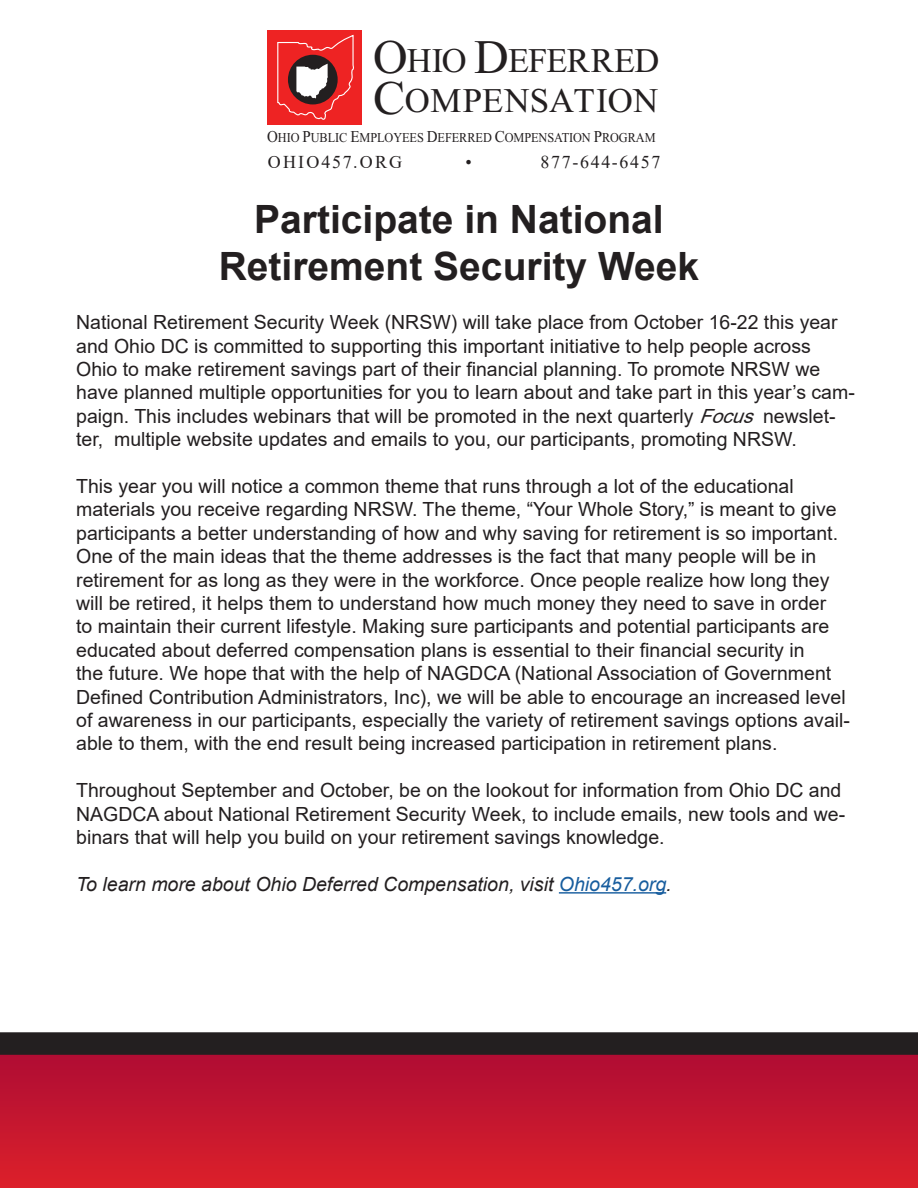
<style>
.page{position:relative;width:918px;height:1188px;background:#fff}
.page>*{position:absolute;margin:0;border:0;box-sizing:border-box;transform-origin:0 0}
.t1{font:700 39px "Arial";color:#231f20}
.t2{font:34.5px/40.3px "Times New Roman";color:#231f20}
.t3{font:19.5px/23.4px "Arial";color:#231f20}
.t4{font:italic 19.5px "Arial";color:#231f20}
.t5{font:18px "Times New Roman";letter-spacing:.09em;color:#231f20}
.t6{font:18px "Times New Roman";letter-spacing:.125em;color:#231f20}
.t7{font:13.5px "Times New Roman";letter-spacing:-.005em;color:#231f20;scale:.91 1}
.s1{font-size:48px}
.s2{font-size:16.5px}
.s3{font-style:italic}
.s4{color:#175d9e}
</style>
<div class="page">
<div style="left:0;top:1055px;width:918px;height:133px;background:linear-gradient(to bottom,#af0d34,#dc202a)"></div>
<div style="left:0;top:1032px;width:918px;height:23px;background:#231f20"></div>
<div style="left:268px;top:30px;width:94px;height:94px;background:#ee2323"></div>
<svg style="left:277px;top:36px;width:77px;height:84px"></svg>
<hr style="left:559px;top:892px;width:107px;height:2px;background:#175d9e">
<p class="t2" style="left:373px;top:43px;width:288px"><span class="s1">O</span>HIO <span class="s1">D</span>EFERRED<br><span class="s1">C</span>OMPENSATION</p>
<p class="t7" style="left:267px;top:129px;width:428px"><span class="s2">O</span>HIO <span class="s2">P</span>UBLIC <span class="s2">E</span>MPLOYEES <span class="s2">D</span>EFERRED <span class="s2">C</span>OMPENSATION <span class="s2">P</span>ROGRAM</p>
<p class="t6" style="left:268px;top:150px;width:136px">OHIO457.ORG</p>
<p class="t5" style="left:465px;top:150px;width:8px">•</p>
<p class="t5" style="left:541px;top:150px;width:121px">877-644-6457</p>
<p class="t1" style="left:254px;top:192px;width:411px">Participate in National</p>
<p class="t1" style="left:219px;top:239px;width:482px">Retirement Security Week</p>
<p class="t3" style="left:76px;top:311px;width:780px">National Retirement Security Week (NRSW) will take place from October 16-22 this year and Ohio DC is committed to supporting this important initiative to help people across Ohio to make retirement savings part of their financial planning. To promote NRSW we have planned multiple opportunities for you to learn about and take part in this year’s cam&shy;paign. This includes webinars that will be promoted in the next quarterly <span class="s3">Focus</span>newslet&shy;ter, multiple website updates and emails to you, our participants, promoting NRSW.</p>
<p class="t3" style="left:76px;top:474px;width:775px">This year you will notice a common theme that runs through a lot of the educational materials you receive regarding NRSW. The theme, “Your Whole Story,” is meant to give participants a better understanding of how and why saving for retirement is so important.<br>One of the main ideas that the theme addresses is the fact that many people will be in retirement for as long as they were in the workforce. Once people realize how long they will be retired, it helps them to understand how much money they need to save in order<br>to maintain their current lifestyle. Making sure participants and potential participants are educated about deferred compensation plans is essential to their financial security in<br>the future. We hope that with the help of NAGDCA (National Association of Government Defined Contribution Administrators, Inc), we will be able to encourage an increased level of awareness in our participants, especially the variety of retirement savings options avail&shy;able to them, with the end result being increased participation in retirement plans.</p>
<p class="t3" style="left:76px;top:779px;width:771px">Throughout September and October, be on the lookout for information from Ohio DC and<br>NAGDCA about National Retirement Security Week, to include emails, new tools and we&shy;binars that will help you build on your retirement savings knowledge.</p>
<p class="t4" style="left:76px;top:871px;width:597px">To learn more about Ohio Deferred Compensation, visit <span class="s4">Ohio457.org</span>.</p>
</div>
